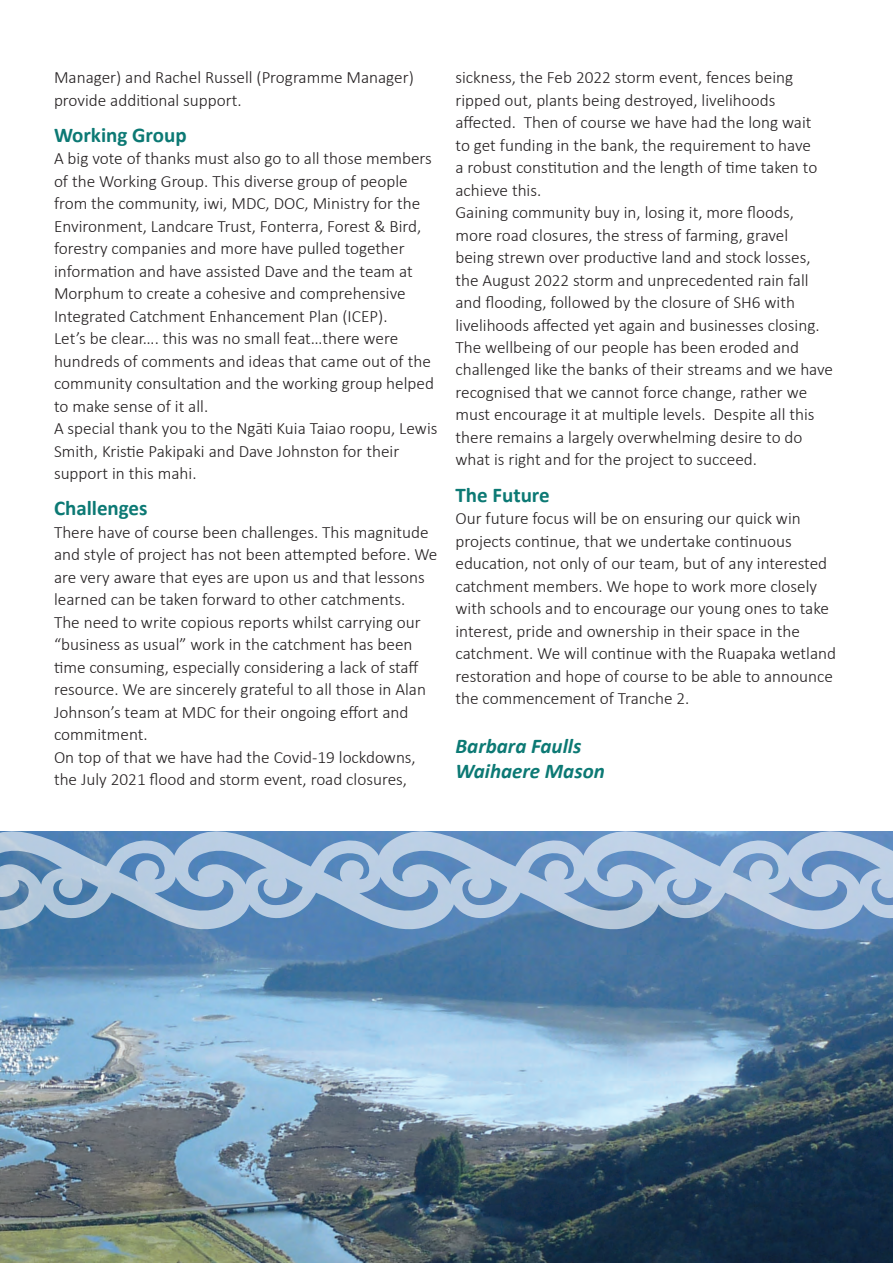
<style>
.page{position:relative;width:893px;height:1263px;background:#fff}
.page>*{position:absolute;margin:0;border:0;box-sizing:border-box;transform-origin:0 0}
.t1{font:700 21px "Calibri";color:#0c7974}
.t2{font:italic 700 21px/25.2px "Calibri";color:#0c7974}
.t3{font:300 17.25px/22.5px "Calibri";color:#231f20}
</style>
<div class="page">
<img style="left:0;top:929px;width:893px;height:334px">
<svg style="left:0;top:831px;width:893px;height:98px;background:#8eaecf"></svg>
<p class="t3" style="left:54px;top:66px;width:361px">Manager) and Rachel Russell (Programme Manager) provide additional support.</p>
<p class="t1" style="left:54px;top:120px;width:134px">Working Group</p>
<p class="t3" style="left:54px;top:147px;width:385px">A big vote of thanks must also go to all those members of the Working Group. This diverse group of people from the community, iwi, MDC, DOC, Ministry for the Environment, Landcare Trust, Fonterra, Forest &amp; Bird, forestry companies and more have pulled together information and have assisted Dave and the team at Morphum to create a cohesive and comprehensive Integrated Catchment Enhancement Plan (ICEP).<br>Let’s be clear…. this was no small feat…there were hundreds of comments and ideas that came out of the community consultation and the working group helped to make sense of it all.<br>A special thank you to the Ngāti Kuia Taiao roopu, Lewis Smith, Kristie Pakipaki and Dave Johnston for their support in this mahi.</p>
<p class="t1" style="left:54px;top:493px;width:95px">Challenges</p>
<p class="t3" style="left:54px;top:520px;width:385px">There have of course been challenges. This magnitude and style of project has not been attempted before. We are very aware that eyes are upon us and that lessons learned can be taken forward to other catchments.<br>The need to write copious reports whilst carrying our “business as usual” work in the catchment has been time consuming, especially considering a lack of staff resource. We are sincerely grateful to all those in Alan Johnson’s team at MDC for their ongoing effort and commitment.<br>On top of that we have had the Covid-19 lockdowns, the July 2021 flood and storm event, road closures,</p>
<p class="t3" style="left:455px;top:66px;width:379px">sickness, the Feb 2022 storm event, fences being ripped out, plants being destroyed, livelihoods affected. Then of course we have had the long wait<br>to get funding in the bank, the requirement to have<br>a robust constitution and the length of time taken to achieve this.<br>Gaining community buy in, losing it, more floods, more road closures, the stress of farming, gravel<br>being strewn over productive land and stock losses, the August 2022 storm and unprecedented rain fall and flooding, followed by the closure of SH6 with livelihoods affected yet again and businesses closing.<br>The wellbeing of our people has been eroded and challenged like the banks of their streams and we have recognised that we cannot force change, rather we must encourage it at multiple levels. Despite all this there remains a largely overwhelming desire to do what is right and for the project to succeed.</p>
<p class="t1" style="left:455px;top:480px;width:96px">The Future</p>
<p class="t3" style="left:455px;top:507px;width:382px">Our future focus will be on ensuring our quick win projects continue, that we undertake continuous education, not only of our team, but of any interested catchment members. We hope to work more closely with schools and to encourage our young ones to take interest, pride and ownership in their space in the catchment. We will continue with the Ruapaka wetland restoration and hope of course to be able to announce the commencement of Tranche 2.</p>
<p class="t2" style="left:455px;top:733px;width:151px">Barbara Faulls<br>Waihaere Mason</p>
</div>
